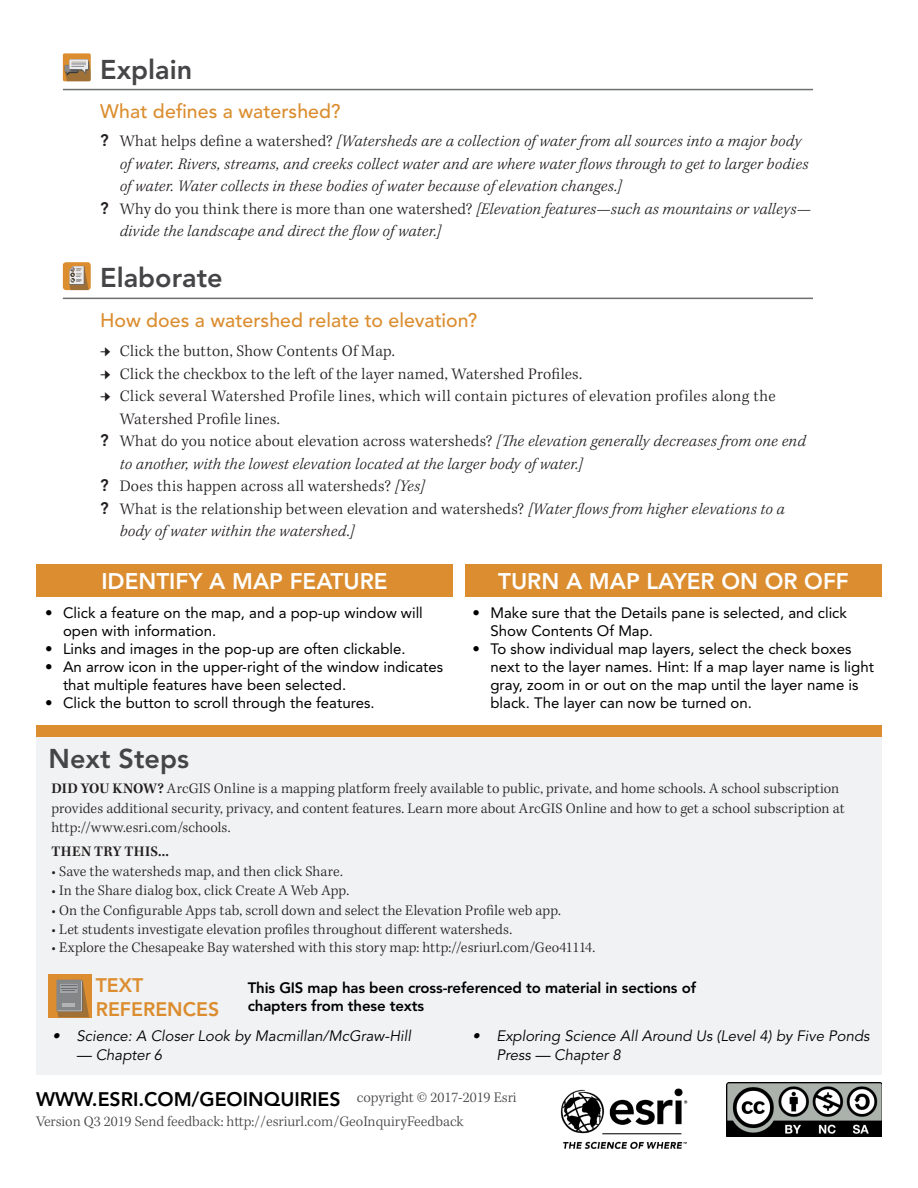
<style>
.page{position:relative;width:918px;height:1188px;background:#fff}
.page>*{position:absolute;margin:0;border:0;box-sizing:border-box;transform-origin:0 0}
.Content_Head{font:800 27px "Avenir LT Std";color:#454548}
.Next_Steps{font:800 27px "Avenir LT Std";color:#454548}
.t1{font:800 22.5px "Avenir LT Std";color:#fff}
.Content_Subhead{font:500 19.5px "Avenir LT Std";letter-spacing:.005em;color:#db8d2f}
.t2{font:800 19.5px "Avenir LT Std";color:#000}
.t3{font:800 19.5px/23.4px "Avenir LT Std";color:#db8d2f}
.t4{font:italic 300 16.5px/22.5px "Kepler Std";letter-spacing:.015em;color:#231f20}
.t5{font:300 16.5px/22.5px "Kepler Std";letter-spacing:.015em;color:#231f20}
.Kepler_bullet_pp{font:300 15px/19.5px "Kepler Std";letter-spacing:.005em;color:#231f20}
.t6{font:15px/18px "Avenir LT Std";color:#000}
.t7{font:italic 15px/19.5px "Avenir LT Std";color:#000}
.Content_Head-2{font:300 15px "Kepler Std";color:#454548}
.Content_Head-3{font:800 15px/18px "Avenir LT Std";letter-spacing:-.01em;color:#000}
.Kepler_bullet_pp-2{font:600 15px "Kepler Std";letter-spacing:.02em;color:#231f20}
.s1{font-family:"Avenir LT Std";font-weight:800;font-style:normal}
.s2{font-style:normal}
.s3{font-family:"Avenir LT Std";font-weight:800}
.s4{font-style:italic}
.s5{font-weight:600}
</style>
<div class="page">
<hr style="left:63px;top:298px;width:750px;height:1px;background:#6d6f70">
<div style="left:36px;top:725px;width:846px;height:350px;background:#f1f2f3"></div>
<div style="left:36px;top:725px;width:846px;height:12px;background:#db8d2f"></div>
<img style="left:560px;top:1088px;width:128px;height:61px">
<img style="left:726px;top:1082px;width:156px;height:55px">
<div style="left:465px;top:565px;width:417px;height:32px;background:#db8d2f"></div>
<div style="left:36px;top:565px;width:417px;height:32px;background:#db8d2f"></div>
<div style="left:48px;top:974px;width:43px;height:43px;background:#db8d2f"></div>
<svg style="left:56px;top:980px;width:33px;height:37px"></svg>
<hr style="left:63px;top:89px;width:750px;height:1px;background:#6d6f70">
<div style="left:63px;top:53px;width:28px;height:28px;background:#db8d2f;border-radius:2px"></div>
<svg style="left:65px;top:59px;width:26px;height:22px"></svg>
<div style="left:63px;top:262px;width:28px;height:28px;background:#db8d2f;border-radius:3px"></div>
<svg style="left:69px;top:266px;width:20px;height:24px"></svg>
<p class="Content_Head" style="left:100px;top:54px;width:94px">Explain</p>
<p class="Content_Subhead" style="left:100px;top:100px;width:242px">What defines a watershed?</p>
<p class="t4" style="left:120px;top:130px;width:690px;text-indent:-20px"><span class="s1">?</span> <span class="s2">What helps define a watershed?</span> [Watersheds are a collection of water from all sources into a major body of water. Rivers, streams, and creeks collect water and are where water flows through to get to larger bodies of water. Water collects in these bodies of water because of elevation changes.]</p>
<p class="t4" style="left:120px;top:198px;width:693px;text-indent:-20px"><span class="s1">?</span> <span class="s2">Why do you think there is more than one watershed?</span> [Elevation features—such as mountains or valleys— divide the landscape and direct the flow of water.]</p>
<p class="Content_Head" style="left:100px;top:262px;width:124px">Elaborate</p>
<p class="Content_Subhead" style="left:100px;top:309px;width:379px">How does a watershed relate to elevation?</p>
<p class="t5" style="left:120px;top:341px;width:277px">Click the button, Show Contents Of Map.</p>
<p class="t5" style="left:120px;top:363px;width:464px">Click the checkbox to the left of the layer named, Watershed Profiles.</p>
<p class="t5" style="left:120px;top:386px;width:657px">Click several Watershed Profile lines, which will contain pictures of elevation profiles along the<br>Watershed Profile lines.</p>
<p class="t4" style="left:120px;top:430px;width:688px;text-indent:-20px"><span class="s1">?</span> <span class="s2">What do you notice about elevation across watersheds?</span> [The elevation generally decreases from one end to another, with the lowest elevation located at the larger body of water.]</p>
<p class="t5" style="left:100px;top:476px;width:326px"><span class="s3">?</span> Does this happen across all watersheds? <span class="s4">[Yes]</span></p>
<p class="t4" style="left:120px;top:498px;width:667px;text-indent:-20px"><span class="s1">?</span> <span class="s2">What is the relationship between elevation and watersheds?</span> [Water flows from higher elevations to a body of water within the watershed.]</p>
<p class="t1" style="left:101px;top:568px;width:288px">IDENTIFY A MAP FEATURE</p>
<p class="t1" style="left:498px;top:568px;width:352px">TURN A MAP LAYER ON OR OFF</p>
<p class="t6" style="left:63px;top:604px;width:361px;text-indent:-18px">• Click a feature on the map, and a pop-up window will open with information.</p>
<p class="t6" style="left:45px;top:640px;width:362px">• Links and images in the pop-up are often clickable.</p>
<p class="t6" style="left:63px;top:658px;width:382px;text-indent:-18px">• An arrow icon in the upper-right of the window indicates that multiple features have been selected.</p>
<p class="t6" style="left:45px;top:694px;width:331px">• Click the button to scroll through the features.</p>
<p class="t6" style="left:490px;top:604px;width:358px;text-indent:-18px">• Make sure that the Details pane is selected, and click<br>Show Contents Of Map.</p>
<p class="t6" style="left:490px;top:640px;width:385px;text-indent:-18px">• To show individual map layers, select the check boxes next to the layer names. Hint: If a map layer name is light gray, zoom in or out on the map until the layer name is black. The layer can now be turned on.</p>
<p class="Next_Steps" style="left:49px;top:743px;width:142px">Next Steps</p>
<p class="Kepler_bullet_pp" style="left:52px;top:779px;width:795px"><span class="s5">DID YOU KNOW?</span> ArcGIS Online is a mapping platform freely available to public, private, and home schools. A school subscription provides additional security, privacy, and content features. Learn more about ArcGIS Online and how to get a school subscription at http://www.esri.com/schools.</p>
<p class="Kepler_bullet_pp-2" style="left:52px;top:843px;width:119px">THEN TRY THIS...</p>
<p class="Kepler_bullet_pp" style="left:52px;top:862px;width:293px">• Save the watersheds map, and then click Share.</p>
<p class="Kepler_bullet_pp" style="left:52px;top:881px;width:299px">• In the Share dialog box, click Create A Web App.</p>
<p class="Kepler_bullet_pp" style="left:52px;top:901px;width:511px">• On the Configurable Apps tab, scroll down and select the Elevation Profile web app.</p>
<p class="Kepler_bullet_pp" style="left:52px;top:920px;width:462px">• Let students investigate elevation profiles throughout different watersheds.</p>
<p class="Kepler_bullet_pp" style="left:52px;top:938px;width:545px">• Explore the Chesapeake Bay watershed with this story map: http://esriurl.com/Geo41114.</p>
<p class="t3" style="left:96px;top:974px;width:125px">TEXT<br>REFERENCES</p>
<p class="t7" style="left:52px;top:1026px;width:360px">• Science: A Closer Look by Macmillan/McGraw-Hill</p>
<p class="t7" style="left:76px;top:1046px;width:87px">— Chapter 6</p>
<p class="Content_Head-3" style="left:248px;top:979px;width:450px">This GIS map has been cross-referenced to material in sections of chapters from these texts</p>
<p class="t7" style="left:497px;top:1026px;width:375px;text-indent:-24px">• Exploring Science All Around Us (Level 4) by Five Ponds<br>Press — Chapter 8</p>
<p class="t2" style="left:36px;top:1088px;width:306px">WWW.ESRI.COM/GEOINQUIRIES</p>
<p class="Content_Head-2" style="left:36px;top:1113px;width:429px">Version Q3 2019 Send feedback: http://esriurl.com/GeoInquiryFeedback</p>
<p class="Content_Head-2" style="left:357px;top:1089px;width:161px">copyright © 2017-2019 Esri</p>
</div>
